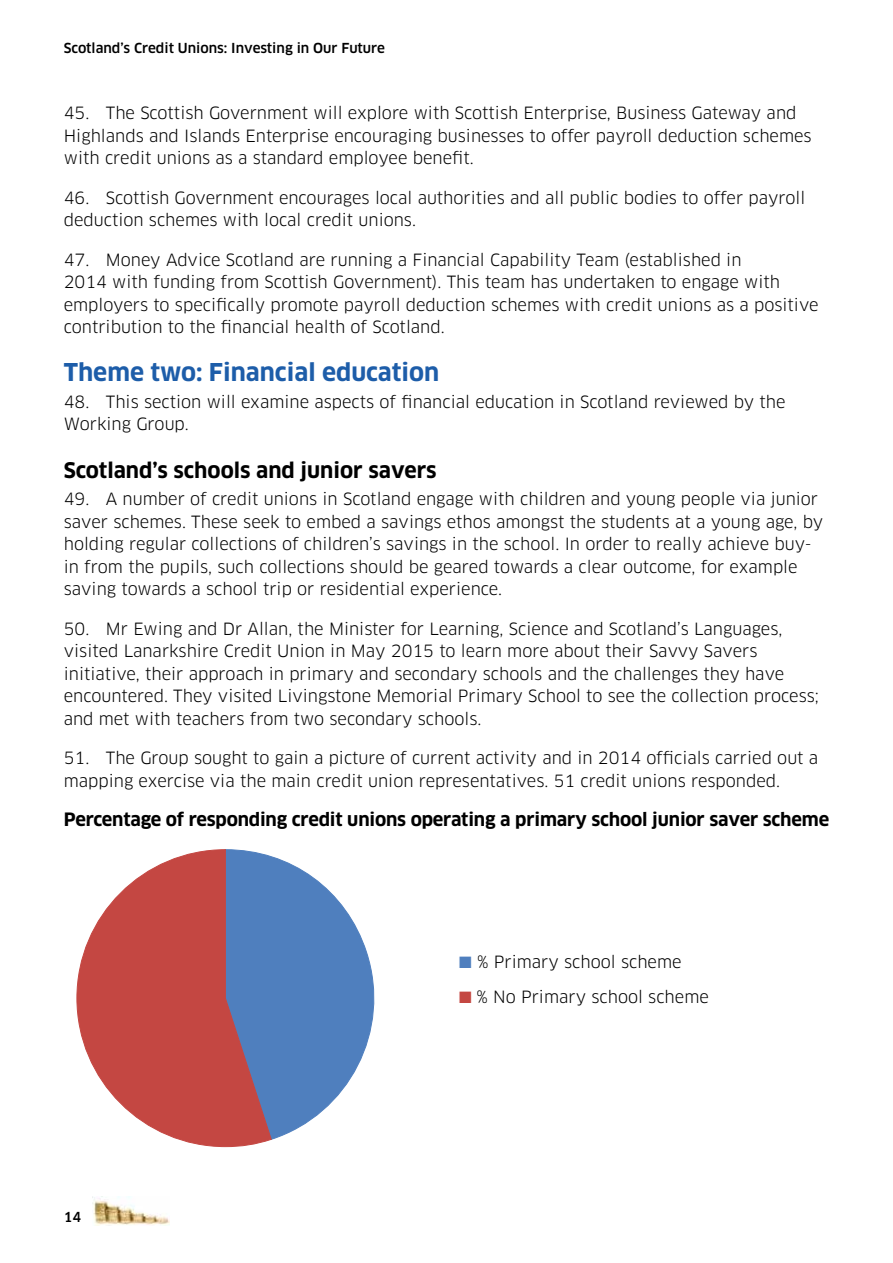
<style>
.page{position:relative;width:893px;height:1263px;background:#fff}
.page>*{position:absolute;margin:0;border:0;box-sizing:border-box;transform-origin:0 0}
.t1{font:700 24px "Clan";color:#1d5da9}
.t2{font:700 21px "Clan";color:#000}
.t3{font:700 18px "Clan";letter-spacing:-.01em;color:#000}
.t4{font:16.5px/22.5px "Clan";color:#000}
.t5{font:500 13.5px "Clan";color:#000}
.s1{color:#4f7fbe}
.s2{color:#c44742}
</style>
<div class="page">
<img style="left:93px;top:1196px;width:76px;height:29px">
<svg style="left:272px;top:856px;width:103px;height:284px"></svg>
<svg style="left:76px;top:849px;width:196px;height:298px"></svg>
<p class="t5" style="left:64px;top:40px;width:323px">Scotland’s Credit Unions: Investing in Our Future</p>
<p class="t4" style="left:64px;top:102px;width:749px">45. The Scottish Government will explore with Scottish Enterprise, Business Gateway and<br>Highlands and Islands Enterprise encouraging businesses to offer payroll deduction schemes with credit unions as a standard employee benefit.</p>
<p class="t4" style="left:64px;top:187px;width:743px">46. Scottish Government encourages local authorities and all public bodies to offer payroll deduction schemes with local credit unions.</p>
<p class="t4" style="left:64px;top:249px;width:756px">47. Money Advice Scotland are running a Financial Capability Team (established in<br>2014 with funding from Scottish Government). This team has undertaken to engage with employers to specifically promote payroll deduction schemes with credit unions as a positive contribution to the financial health of Scotland.</p>
<h1 class="t1" style="left:64px;top:357px;width:377px">Theme two: Financial education</h1>
<p class="t4" style="left:64px;top:391px;width:723px">48. This section will examine aspects of financial education in Scotland reviewed by the<br>Working Group.</p>
<p class="t2" style="left:64px;top:458px;width:374px">Scotland’s schools and junior savers</p>
<p class="t4" style="left:64px;top:488px;width:761px">49. A number of credit unions in Scotland engage with children and young people via junior saver schemes. These seek to embed a savings ethos amongst the students at a young age, by holding regular collections of children’s savings in the school. In order to really achieve buy&shy;in from the pupils, such collections should be geared towards a clear outcome, for example saving towards a school trip or residential experience.</p>
<p class="t4" style="left:64px;top:618px;width:757px">50. Mr Ewing and Dr Allan, the Minister for Learning, Science and Scotland’s Languages, visited Lanarkshire Credit Union in May 2015 to learn more about their Savvy Savers initiative, their approach in primary and secondary schools and the challenges they have encountered. They visited Livingstone Memorial Primary School to see the collection process; and met with teachers from two secondary schools.</p>
<p class="t4" style="left:64px;top:747px;width:756px">51. The Group sought to gain a picture of current activity and in 2014 officials carried out a mapping exercise via the main credit union representatives. 51 credit unions responded.</p>
<p class="t3" style="left:64px;top:808px;width:767px">Percentage of responding credit unions operating a primary school junior saver scheme</p>
<p class="t5" style="left:64px;top:1209px;width:19px">14</p>
<p class="t4" style="left:459px;top:950px;width:224px"><span class="s1">■</span> % Primary school scheme</p>
<p class="t4" style="left:459px;top:986px;width:251px"><span class="s2">■</span> % No Primary school scheme</p>
</div>
